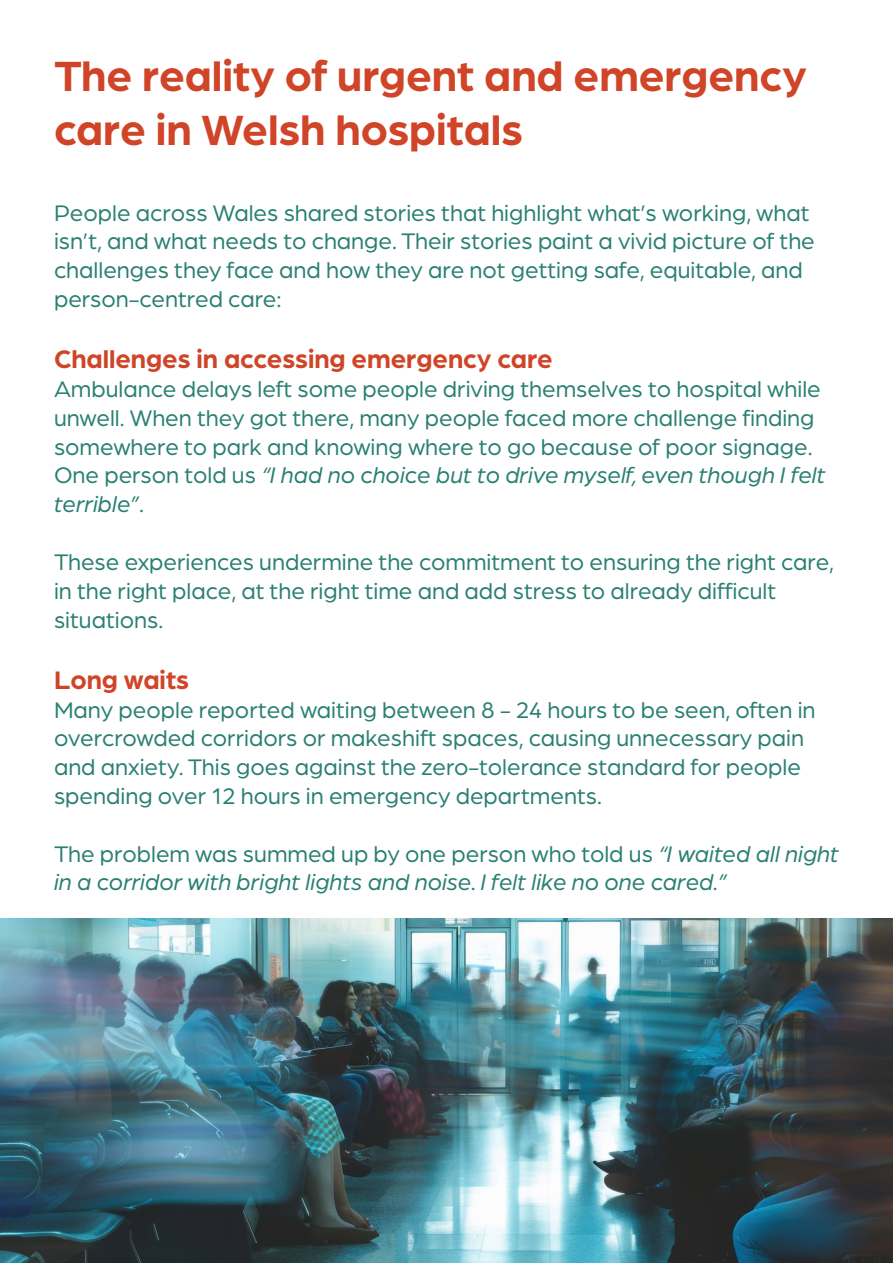
<style>
.page{position:relative;width:893px;height:1263px;background:#fff}
.page>*{position:absolute;margin:0;border:0;box-sizing:border-box;transform-origin:0 0}
.t1{font:700 45px/54px "Arboria";color:#d04427}
.t2{font:700 27px "Arboria";color:#d04427}
.t3{font:24px/28.8px "Arboria";color:#298072}
.t4{font:italic 24px/28.8px "Arboria";color:#298072}
.s1{font-style:italic}
.s2{font-style:normal}
</style>
<div class="page">
<img style="left:0;top:918px;width:893px;height:345px">
<p class="t1" style="left:54px;top:46px;width:754px">The reality of urgent and emergency care in Welsh hospitals</p>
<p class="t3" style="left:54px;top:197px;width:762px">People across Wales shared stories that highlight what’s working, what isn’t, and what needs to change. Their stories paint a vivid picture of the challenges they face and how they are not getting safe, equitable, and person-centred care:</p>
<p class="t2" style="left:54px;top:341px;width:500px">Challenges in accessing emergency care</p>
<p class="t3" style="left:54px;top:374px;width:773px">Ambulance delays left some people driving themselves to hospital while unwell. When they got there, many people faced more challenge finding somewhere to park and knowing where to go because of poor signage.<br>One person told us <span class="s1">“I had no choice but to drive myself, even though I felt terrible”</span>.</p>
<p class="t3" style="left:54px;top:546px;width:782px">These experiences undermine the commitment to ensuring the right care, in the right place, at the right time and add stress to already difficult situations.</p>
<p class="t2" style="left:54px;top:661px;width:137px">Long waits</p>
<p class="t3" style="left:54px;top:694px;width:763px">Many people reported waiting between 8 - 24 hours to be seen, often in overcrowded corridors or makeshift spaces, causing unnecessary pain and anxiety. This goes against the zero-tolerance standard for people spending over 12 hours in emergency departments.</p>
<p class="t4" style="left:54px;top:838px;width:786px"><span class="s2">The problem was summed up by one person who told us</span> “I waited all night in a corridor with bright lights and noise. I felt like no one cared.”</p>
</div>
